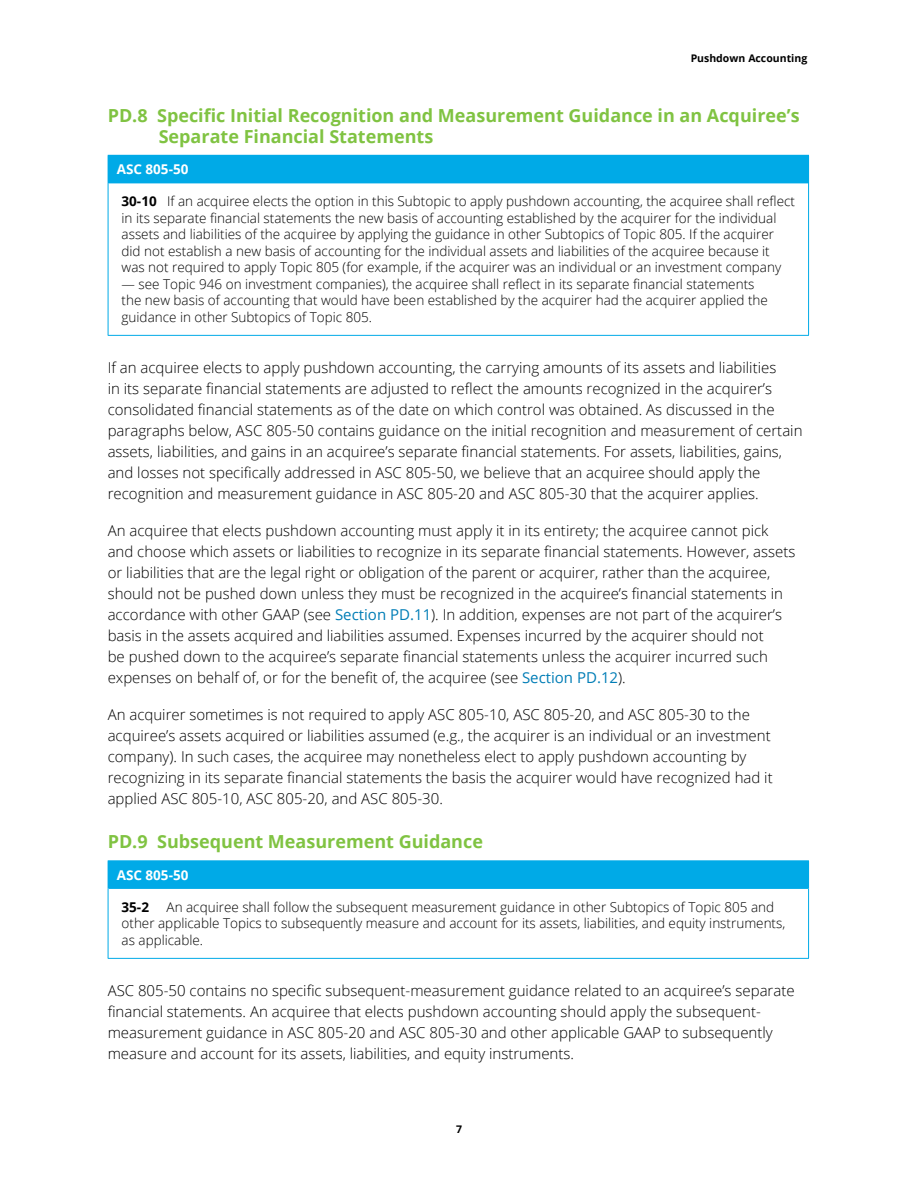
<style>
.page{position:relative;width:918px;height:1188px;background:#fff}
.page>*{position:absolute;margin:0;border:0;box-sizing:border-box;transform-origin:0 0}
.t1{font:700 18px/21px "Open Sans";color:#80c342}
.t2{font:300 15px/21px "Open Sans";color:#000}
.t3{font:300 13.5px/16.5px "Open Sans";color:#000}
.t4{font:700 13.5px "Open Sans";color:#fff}
.t5{font:700 13.5px "Open Sans";color:#000}
.t6{font:700 10.5px "Open Sans";color:#000}
.s1{font-weight:700}
.s2{font-weight:400;color:#007db6}
</style>
<div class="page">
<div style="left:108px;top:155px;width:701px;height:28px;background:#00aae7"></div>
<hr style="left:108px;top:183px;width:700px;height:1px;background:#00aae7">
<hr style="left:108px;top:183px;width:1px;height:152px;background:#00aae7">
<hr style="left:808px;top:183px;width:1px;height:152px;background:#00aae7">
<hr style="left:108px;top:335px;width:701px;height:1px;background:#00aae7">
<div style="left:108px;top:861px;width:701px;height:27px;background:#00aae7"></div>
<hr style="left:108px;top:860px;width:701px;height:1px;background:#00aae7">
<hr style="left:108px;top:888px;width:700px;height:1px;background:#00aae7">
<hr style="left:108px;top:888px;width:1px;height:70px;background:#00aae7">
<hr style="left:808px;top:888px;width:1px;height:70px;background:#00aae7">
<hr style="left:108px;top:958px;width:701px;height:1px;background:#00aae7">
<p class="t6" style="left:691px;top:51px;width:118px">Pushdown Accounting</p>
<p class="t1" style="left:159px;top:104px;width:642px;text-indent:-51px">PD.8 Specific Initial Recognition and Measurement Guidance in an Acquiree’s<br>Separate Financial Statements</p>
<p class="t4" style="left:117px;top:160px;width:73px">ASC 805-50</p>
<p class="t3" style="left:122px;top:193px;width:675px"><span class="s1">30-10</span> If an acquiree elects the option in this Subtopic to apply pushdown accounting, the acquiree shall reflect in its separate financial statements the new basis of accounting established by the acquirer for the individual assets and liabilities of the acquiree by applying the guidance in other Subtopics of Topic 805. If the acquirer did not establish a new basis of accounting for the individual assets and liabilities of the acquiree because it was not required to apply Topic 805 (for example, if the acquirer was an individual or an investment company</p>
<p class="t3" style="left:122px;top:275px;width:648px">— see Topic 946 on investment companies), the acquiree shall reflect in its separate financial statements the new basis of accounting that would have been established by the acquirer had the acquirer applied the guidance in other Subtopics of Topic 805.</p>
<p class="t2" style="left:108px;top:357px;width:696px">If an acquiree elects to apply pushdown accounting, the carrying amounts of its assets and liabilities<br>in its separate financial statements are adjusted to reflect the amounts recognized in the acquirer’s consolidated financial statements as of the date on which control was obtained. As discussed in the paragraphs below, ASC 805-50 contains guidance on the initial recognition and measurement of certain assets, liabilities, and gains in an acquiree’s separate financial statements. For assets, liabilities, gains, and losses not specifically addressed in ASC 805-50, we believe that an acquiree should apply the recognition and measurement guidance in ASC 805-20 and ASC 805-30 that the acquirer applies.</p>
<p class="t2" style="left:108px;top:520px;width:689px">An acquiree that elects pushdown accounting must apply it in its entirety; the acquiree cannot pick and choose which assets or liabilities to recognize in its separate financial statements. However, assets or liabilities that are the legal right or obligation of the parent or acquirer, rather than the acquiree, should not be pushed down unless they must be recognized in the acquiree’s financial statements in accordance with other GAAP (see <span class="s2">Section PD.11</span>). In addition, expenses are not part of the acquirer’s basis in the assets acquired and liabilities assumed. Expenses incurred by the acquirer should not<br>be pushed down to the acquiree’s separate financial statements unless the acquirer incurred such expenses on behalf of, or for the benefit of, the acquiree (see <span class="s2">Section PD.12</span>).</p>
<p class="t2" style="left:108px;top:704px;width:667px">An acquirer sometimes is not required to apply ASC 805-10, ASC 805-20, and ASC 805-30 to the acquiree’s assets acquired or liabilities assumed (e.g., the acquirer is an individual or an investment company). In such cases, the acquiree may nonetheless elect to apply pushdown accounting by recognizing in its separate financial statements the basis the acquirer would have recognized had it applied ASC 805-10, ASC 805-20, and ASC 805-30.</p>
<p class="t1" style="left:108px;top:831px;width:377px">PD.9 Subsequent Measurement Guidance</p>
<p class="t4" style="left:117px;top:865px;width:73px">ASC 805-50</p>
<p class="t5" style="left:122px;top:897px;width:29px">35-2</p>
<p class="t3" style="left:122px;top:898px;width:665px;text-indent:45px">An acquiree shall follow the subsequent measurement guidance in other Subtopics of Topic 805 and other applicable Topics to subsequently measure and account for its assets, liabilities, and equity instruments, as applicable.</p>
<p class="t2" style="left:108px;top:980px;width:688px">ASC 805-50 contains no specific subsequent-measurement guidance related to an acquiree’s separate financial statements. An acquiree that elects pushdown accounting should apply the subsequent&shy;measurement guidance in ASC 805-20 and ASC 805-30 and other applicable GAAP to subsequently measure and account for its assets, liabilities, and equity instruments.</p>
<p class="t6" style="left:456px;top:1122px;width:7px">7</p>
</div>
